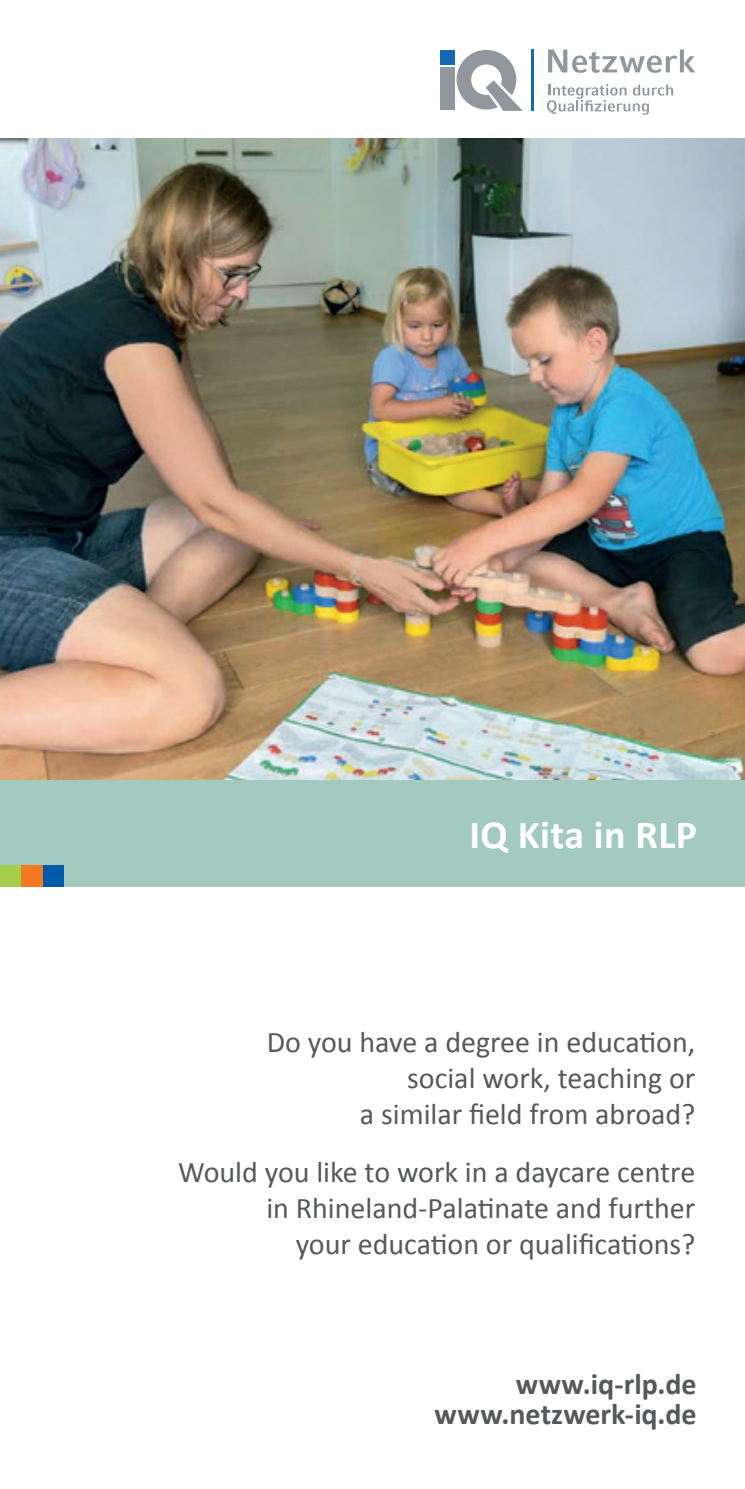
<style>
.page{position:relative;width:745px;height:1489px;background:#fff}
.page>*{position:absolute;margin:0;border:0;box-sizing:border-box;transform-origin:0 0}
._00_Überschrift_Titelseite{font:700 40px "Calibri";letter-spacing:.01em;color:#fff}
._00_Unterzeile_Titelseite{font:30px/36px "Calibri";color:#57585a;text-align:right}
.t1{font:700 30px "Calibri";color:#57585a}
</style>
<div class="page">
<img style="left:0;top:139px;width:744px;height:641px">
<div style="left:0;top:780px;width:744px;height:106px;background:#a2cabf"></div>
<div style="left:42px;top:865px;width:22px;height:21px;background:#015aaa"></div>
<div style="left:0;top:865px;width:21px;height:21px;background:#a4ce4c"></div>
<div style="left:21px;top:865px;width:22px;height:21px;background:#f47921"></div>
<div style="left:439px;top:67px;width:15px;height:43px;background:#90979d"></div>
<div style="left:439px;top:50px;width:15px;height:14px;background:#1768b4"></div>
<svg style="left:456px;top:50px;width:66px;height:61px"></svg>
<hr style="left:531px;top:49px;width:2px;height:62px;background:#1768b4">
<svg style="left:547px;top:84px;width:125px;height:31px"></svg>
<svg style="left:548px;top:50px;width:146px;height:23px"></svg>
<p class="_00_Überschrift_Titelseite" style="left:469px;top:810px;width:229px">IQ Kita in RLP</p>
<p class="_00_Unterzeile_Titelseite" style="left:266px;top:1022px;width:430px">Do you have a degree in education, social work, teaching or<br>a similar field from abroad?</p>
<p class="_00_Unterzeile_Titelseite" style="left:178px;top:1152px;width:518px">Would you like to work in a daycare centre in Rhineland-Palatinate and further<br>your education or qualifications?</p>
<p class="t1" style="left:515px;top:1365px;width:182px">www.iq-rlp.de</p>
<p class="t1" style="left:434px;top:1395px;width:263px">www.netzwerk-iq.de</p>
</div>
